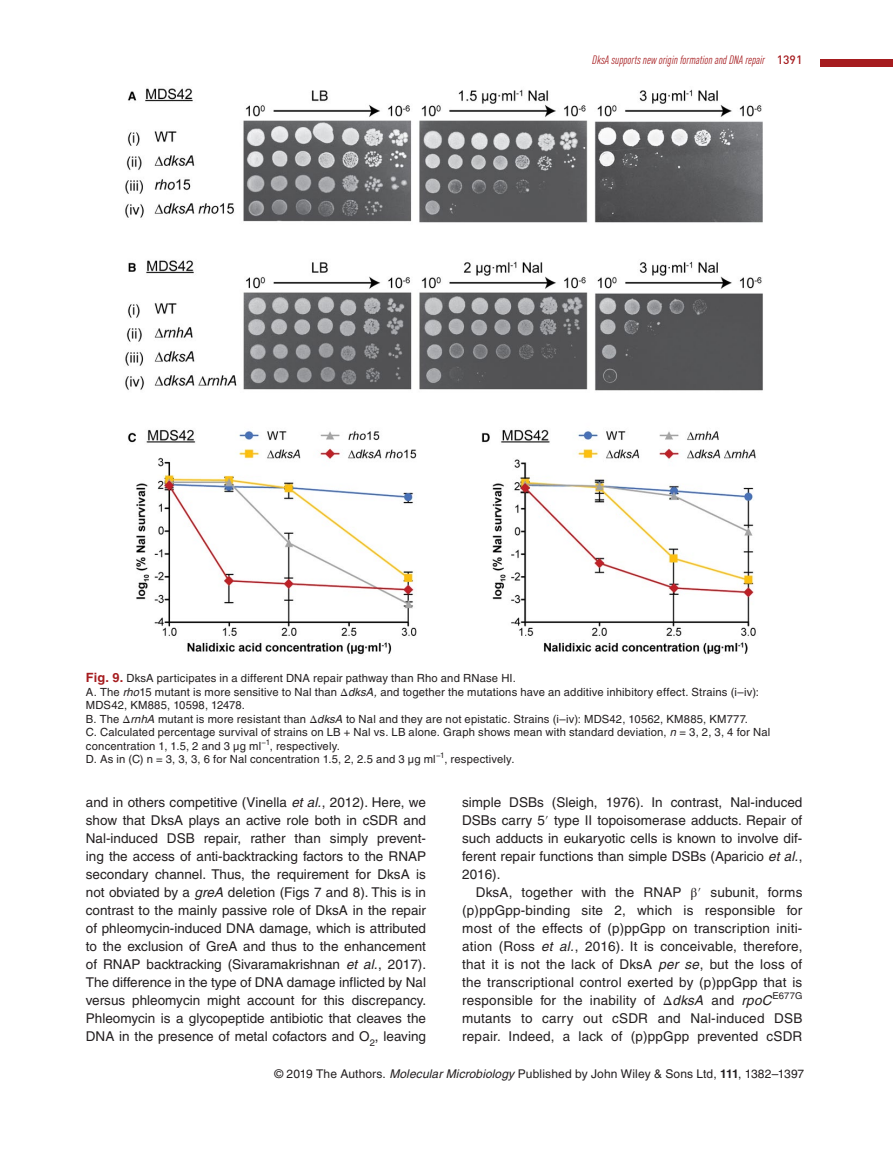
<style>
.page{position:relative;width:893px;height:1174px;background:#fff}
.page>*{position:absolute;margin:0;border:0;box-sizing:border-box;transform-origin:0 0}
.t1{font:13.5px/18px "Helvetica";color:#231f20;text-align:justify}
.t2{font:12px "Helvetica";letter-spacing:.015em;color:#231f20}
.t3{font:italic condensed 12px "DINOT";color:#a61c1f}
.t4{font:11.25px/13.5px "Helvetica";letter-spacing:.015em;color:#231f20}
.t5{font:7.8px "Helvetica";color:#231f20}
.s1{font-family:"DIN";font-weight:500;font-style:normal;font-stretch:normal}
.s2{font-weight:700;font-size:12.75px;color:#a61c1f}
.s3{font-style:italic}
.s4{font-family:"STIX"}
.s5{font-weight:700}
</style>
<div class="page">
<div style="left:821px;top:59px;width:72px;height:8px;background:#a61c1f"></div>
<img style="left:125px;top:88px;width:638px;height:567px">
<p class="t3" style="left:592px;top:51px;width:212px">DksA supports new origin formation and DNA repair <span class="s1">1391</span></p>
<p class="t4" style="left:86px;top:671px;width:686px"><span class="s2">Fig. 9.</span> DksA participates in a different DNA repair pathway than Rho and RNase HI.<br>A. The <span class="s3">rho</span>15 mutant is more sensitive to Nal than <span class="s4">Δ</span><span class="s3">dksA,</span> and together the mutations have an additive inhibitory effect. Strains (i–iv):<br>MDS42, KM885, 10598, 12478.<br>B. The <span class="s4">Δ</span><span class="s3">rnhA</span> mutant is more resistant than <span class="s4">Δ</span><span class="s3">dksA</span> to Nal and they are not epistatic. Strains (i–iv): MDS42, 10562, KM885, KM777.<br>C. Calculated percentage survival of strains on LB + Nal vs. LB alone. Graph shows mean with standard deviation, <span class="s3">n</span> = 3, 2, 3, 4 for Nal concentration 1, 1.5, 2 and 3 µg ml</p>
<p class="t5" style="left:261px;top:737px;width:10px">−1</p>
<p class="t4" style="left:86px;top:739px;width:351px;text-indent:184px">, respectively.<br>D. As in (C) n = 3, 3, 3, 6 for Nal concentration 1.5, 2, 2.5 and 3 µg ml</p>
<p class="t5" style="left:436px;top:751px;width:10px">−1</p>
<p class="t4" style="left:444px;top:752px;width:72px">, respectively.</p>
<p class="t1" style="left:86px;top:793px;width:342px">and in others competitive (Vinella <span class="s3">et al.</span>, 2012). Here, we show that DksA plays an active role both in cSDR and Nal-induced DSB repair, rather than simply prevent&shy;ing the access of anti-backtracking factors to the RNAP secondary channel. Thus, the requirement for DksA is not obviated by a <span class="s3">greA</span> deletion (Figs 7 and 8). This is in contrast to the mainly passive role of DksA in the repair of phleomycin-induced DNA damage, which is attributed to the exclusion of GreA and thus to the enhancement of RNAP backtracking (Sivaramakrishnan <span class="s3">et al.</span>, 2017).<br>The difference in the type of DNA damage inflicted by Nal versus phleomycin might account for this discrepancy.<br>Phleomycin is a glycopeptide antibiotic that cleaves the DNA in the presence of metal cofactors and O<sub>2</sub>, leaving</p>
<p class="t1" style="left:462px;top:793px;width:342px">simple DSBs (Sleigh, 1976). In contrast, Nal-induced DSBs carry 5<span class="s4">′</span> type II topoisomerase adducts. Repair of such adducts in eukaryotic cells is known to involve dif&shy;ferent repair functions than simple DSBs (Aparicio <span class="s3">et al.</span>, 2016).</p>
<p class="t1" style="left:462px;top:883px;width:342px;text-indent:14px">DksA, together with the RNAP <span class="s4">β′</span> subunit, forms (p)ppGpp-binding site 2, which is responsible for most of the effects of (p)ppGpp on transcription initi&shy;ation (Ross <span class="s3">et al.</span>, 2016). It is conceivable, therefore, that it is not the lack of DksA <span class="s3">per se</span>, but the loss of the transcriptional control exerted by (p)ppGpp that is responsible for the inability of <span class="s4">Δ</span><span class="s3">dksA</span> and <span class="s3">rpoC</span><sup>E677G </sup>mutants to carry out cSDR and Nal-induced DSB repair. Indeed, a lack of (p)ppGpp prevented cSDR</p>
<p class="t2" style="left:274px;top:1067px;width:531px">© 2019 The Authors. <span class="s3">Molecular Microbiology</span> Published by John Wiley &amp; Sons Ltd, <span class="s5">111</span>, 1382–1397</p>
</div>
